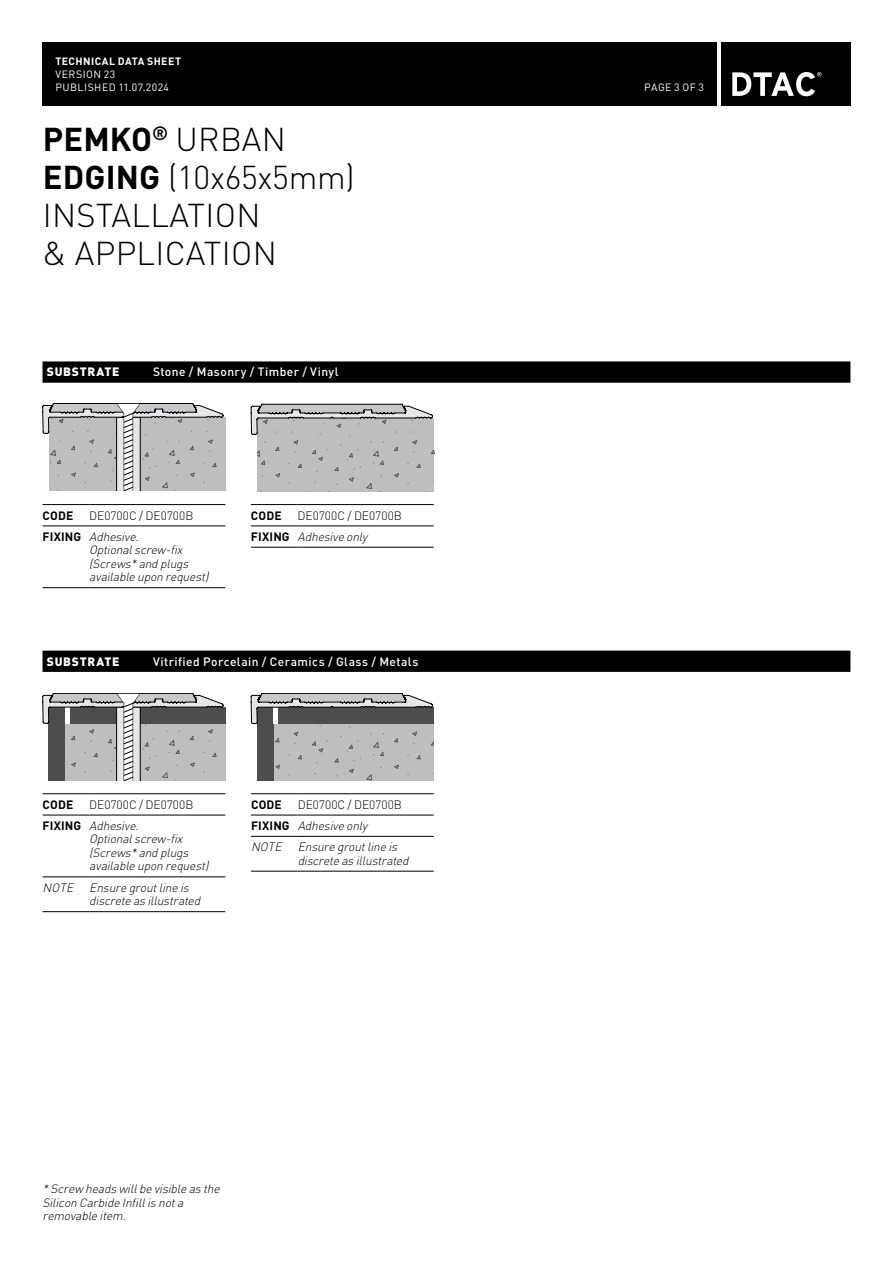
<style>
.page{position:relative;width:893px;height:1263px;background:#fff}
.page>*{position:absolute;margin:0;border:0;box-sizing:border-box;transform-origin:0 0}
.t1{font:300 32.7px/38.1px "DIN Pro";letter-spacing:.01em;color:#000}
.t2{font:italic 300 12px/13.5px "DIN Pro";color:#000}
.t3{font:300 12px/21.3px "DIN Pro";letter-spacing:-.005em;color:#000}
.t4{font:500 12px "DIN Pro";letter-spacing:.04em;color:#fff}
.t5{font:900 12px "DIN Pro";letter-spacing:.055em;color:#fff}
.t6{font:700 12px "DIN Pro";letter-spacing:.005em;color:#000}
.t7{font:10.5px/12.8px "DIN Pro";letter-spacing:.04em;color:#fff}
.t8{font:700 10.5px "DIN Pro";letter-spacing:.04em;color:#fff}
.s1{font-weight:700}
.s2{font-style:italic}
.s3{font-style:normal}
.s4{font-weight:700;font-style:normal}
</style>
<div class="page">
<div style="left:43px;top:43px;width:674px;height:63px;background:#000"></div>
<div style="left:721px;top:43px;width:129px;height:63px;background:#000"></div>
<svg style="left:732px;top:72px;width:90px;height:24px"></svg>
<svg style="left:43px;top:403px;width:182px;height:88px;background:#babbbd"></svg>
<svg style="left:43px;top:693px;width:182px;height:88px;background:#a4a5a6"></svg>
<svg style="left:251px;top:404px;width:184px;height:88px;background:#b7b9ba"></svg>
<svg style="left:251px;top:693px;width:183px;height:88px;background:#9e9fa1"></svg>
<hr style="left:43px;top:504px;width:46px;height:1px;background:#000">
<hr style="left:89px;top:504px;width:136px;height:1px;background:#000">
<hr style="left:43px;top:526px;width:46px;height:1px;background:#000">
<hr style="left:89px;top:526px;width:136px;height:1px;background:#000">
<hr style="left:43px;top:587px;width:46px;height:1px;background:#000">
<hr style="left:89px;top:587px;width:136px;height:1px;background:#000">
<hr style="left:43px;top:793px;width:46px;height:1px;background:#000">
<hr style="left:89px;top:793px;width:136px;height:1px;background:#000">
<hr style="left:43px;top:815px;width:46px;height:1px;background:#000">
<hr style="left:89px;top:815px;width:136px;height:1px;background:#000">
<hr style="left:43px;top:877px;width:46px;height:1px;background:#000">
<hr style="left:89px;top:877px;width:136px;height:1px;background:#000">
<hr style="left:43px;top:911px;width:46px;height:1px;background:#000">
<hr style="left:89px;top:911px;width:136px;height:1px;background:#000">
<hr style="left:251px;top:504px;width:47px;height:1px;background:#000">
<hr style="left:298px;top:504px;width:136px;height:1px;background:#000">
<hr style="left:251px;top:526px;width:47px;height:1px;background:#000">
<hr style="left:298px;top:526px;width:136px;height:1px;background:#000">
<hr style="left:251px;top:547px;width:47px;height:1px;background:#000">
<hr style="left:298px;top:547px;width:136px;height:1px;background:#000">
<hr style="left:251px;top:793px;width:47px;height:1px;background:#000">
<hr style="left:298px;top:793px;width:136px;height:1px;background:#000">
<hr style="left:251px;top:815px;width:47px;height:1px;background:#000">
<hr style="left:298px;top:815px;width:136px;height:1px;background:#000">
<hr style="left:251px;top:836px;width:47px;height:1px;background:#000">
<hr style="left:298px;top:836px;width:136px;height:1px;background:#000">
<hr style="left:251px;top:871px;width:47px;height:1px;background:#000">
<hr style="left:298px;top:871px;width:136px;height:1px;background:#000">
<svg style="left:43px;top:361px;width:807px;height:22px;background:#080808"></svg>
<div style="left:43px;top:651px;width:807px;height:21px;background:#000"></div>
<p class="t8" style="left:55px;top:53px;width:127px">TECHNICAL DATA SHEET</p>
<p class="t7" style="left:55px;top:67px;width:115px">VERSION 23<br>PUBLISHED 11.07.2024</p>
<h1 class="t1" style="left:43px;top:117px;width:314px"><span class="s1">PEMKO</span><sup>®</sup> URBAN<br><span class="s1">EDGING</span> (10x65x5mm)<br>INSTALLATION<br>&amp; APPLICATION</h1>
<p class="t5" style="left:47px;top:362px;width:74px">SUBSTRATE</p>
<p class="t4" style="left:153px;top:362px;width:187px">Stone / Masonry / Timber / Vinyl</p>
<p class="t3" style="left:43px;top:503px;width:152px;text-indent:47px">DE0700C / DE0700B<br><span class="s1">F I X I N G</span> <span class="s2">Adhesive.</span></p>
<p class="t2" style="left:89px;top:542px;width:124px">Optionalscrew-fix (Screws*andplugs availableuponrequest)</p>
<p class="t6" style="left:43px;top:505px;width:32px">CODE</p>
<p class="t3" style="left:251px;top:503px;width:152px;text-indent:47px">DE0700C / DE0700B<br><span class="s1">F I X I N G</span> <span class="s2">Adhesiveonly</span></p>
<p class="t6" style="left:251px;top:505px;width:32px">CODE</p>
<p class="t5" style="left:47px;top:651px;width:74px">SUBSTRATE</p>
<p class="t4" style="left:153px;top:651px;width:267px">Vitrified Porcelain / Ceramics / Glass / Metals</p>
<p class="t3" style="left:43px;top:793px;width:152px;text-indent:47px">DE0700C / DE0700B<br><span class="s1">F I X I N G</span> <span class="s2">Adhesive.</span></p>
<p class="t2" style="left:89px;top:831px;width:124px">Optionalscrew-fix (Screws*andplugs availableuponrequest)</p>
<p class="t2" style="left:89px;top:880px;width:116px;text-indent:-47px">NOTE Ensuregroutlineis discreteasillustrated</p>
<p class="t6" style="left:43px;top:794px;width:32px">CODE</p>
<p class="t2" style="left:251px;top:793px;width:152px;line-height:21.3px;text-indent:47px"><span class="s3">DE0700C / DE0700B<br></span><span class="s4">F I X I N G</span> Adhesiveonly<br>NOTE Ensuregroutlineis</p>
<p class="t2" style="left:298px;top:853px;width:116px">discreteasillustrated</p>
<p class="t6" style="left:251px;top:794px;width:32px">CODE</p>
<p class="t2" style="left:43px;top:1181px;width:182px">*Screw headswillbevisibleasthe<br>SiliconCarbideInfillisnota removableitem.</p>
<p class="t7" style="left:644px;top:80px;width:61px">PAGE 3 OF 3</p>
</div>
